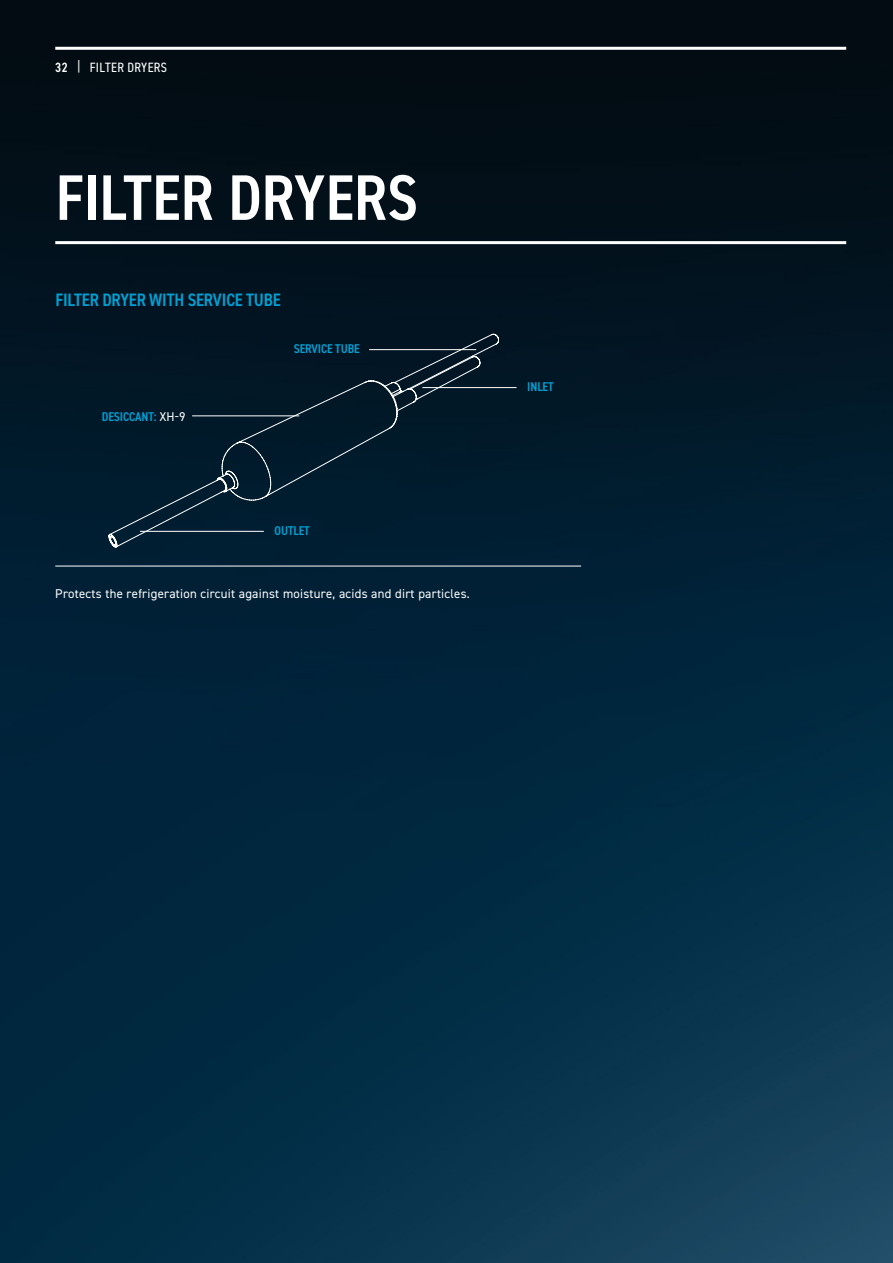
<style>
.page{position:relative;width:893px;height:1263px;background:#fff}
.page>*{position:absolute;margin:0;border:0;box-sizing:border-box;transform-origin:0 0}
.t1{font:600 condensed 64.5px "DIN2014";letter-spacing:-.005em;color:#fff}
.t2{font:600 condensed 18px "DIN2014";letter-spacing:-.01em;color:#00a1d4}
.t3{font:condensed 13.5px "DIN2014";letter-spacing:.03em;color:#fff}
.t4{font:12.75px "DIN2014";letter-spacing:.02em;color:#fff}
.t5{font:600 condensed 12.75px "DIN2014";letter-spacing:-.01em;color:#00a1d4}
.s1{font-weight:600}
.s2{font-weight:400;font-stretch:normal;color:#fff}
</style>
<div class="page">
<img style="left:0;top:0;width:893px;height:1263px">
<hr style="left:55px;top:47px;width:791px;height:3px;background:#fff">
<hr style="left:55px;top:241px;width:791px;height:3px;background:#fff">
<hr style="left:55px;top:566px;width:526px;height:1px;background:#fff">
<hr style="left:422px;top:387px;width:94px;height:1px;background:#fff">
<svg style="left:110px;top:334px;width:389px;height:205px;background:#061a29"></svg>
<div style="left:108px;top:356px;width:372px;height:192px;background:#001a2b"></div>
<p class="t3" style="left:55px;top:59px;width:113px"><span class="s1">32</span> | FILTER DRYERS</p>
<h1 class="t1" style="left:55px;top:155px;width:364px">FILTER DRYERS</h1>
<h2 class="t2" style="left:55px;top:288px;width:227px">FILTER DRYER WITH SERVICE TUBE</h2>
<p class="t5" style="left:294px;top:340px;width:68px">SERVICE TUBE</p>
<p class="t5" style="left:102px;top:408px;width:85px">DESICCANT: <span class="s2">XH-9</span></p>
<p class="t5" style="left:275px;top:522px;width:37px">OUTLET</p>
<p class="t4" style="left:55px;top:585px;width:416px">Protects the refrigeration circuit against moisture, acids and dirt particles.</p>
<p class="t5" style="left:527px;top:378px;width:28px">INLET</p>
</div>
